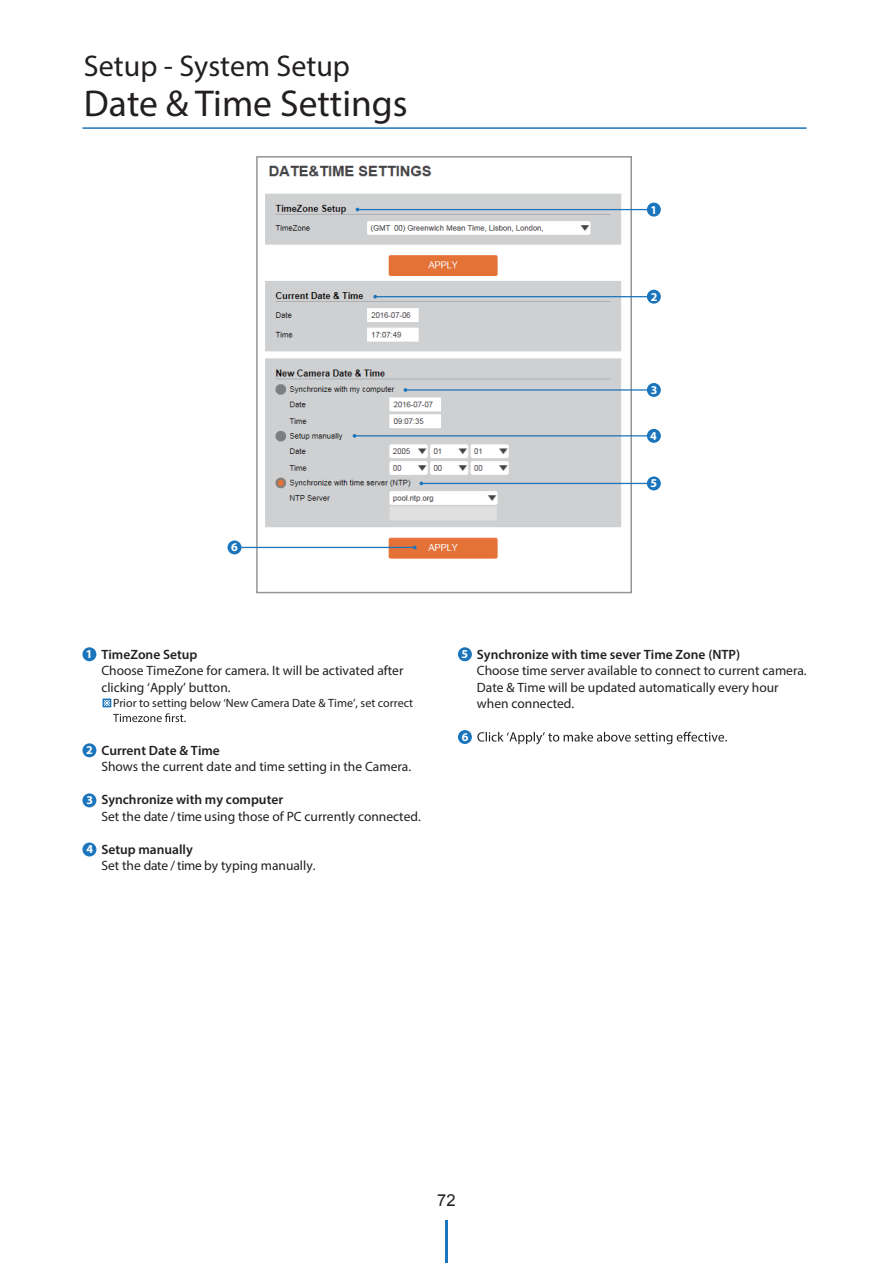
<style>
.page{position:relative;width:893px;height:1263px;background:#fff}
.page>*{position:absolute;margin:0;border:0;box-sizing:border-box;transform-origin:0 0}
.t1{font:37.5px "Myriad Pro";color:#231f20}
.t2{font:30px "Myriad Pro";color:#231f20}
.t3{font:13.5px/16.5px "Myriad Pro";color:#231f20}
.t4{font:600 13.5px "Myriad Pro";color:#231f20}
.t5{font:12px "Myriad Pro";color:#231f20}
.t6{font:700 12px "Myriad Pro";color:#fff}
.s1{font-weight:700;font-size:12px;color:#fff}
.s2{font-weight:600}
</style>
<div class="page">
<hr style="left:445px;top:1220px;width:2px;height:43px;background:#1b75bc">
<hr style="left:82px;top:127px;width:724px;height:2px;background:#1b75bc">
<svg style="left:113px;top:713px;width:73px;height:9px"></svg>
<div style="left:82px;top:647px;width:14px;height:14px;background:#1b75bc;border-radius:50%"></div>
<div style="left:82px;top:743px;width:14px;height:14px;background:#1b75bc;border-radius:50%"></div>
<div style="left:458px;top:647px;width:14px;height:14px;background:#1b75bc;border-radius:50%"></div>
<svg style="left:477px;top:732px;width:250px;height:12px"></svg>
<div style="left:82px;top:793px;width:14px;height:14px;background:#1b75bc;border-radius:50%"></div>
<div style="left:82px;top:843px;width:14px;height:14px;background:#1b75bc;border-radius:50%"></div>
<div style="left:458px;top:730px;width:14px;height:14px;background:#1b75bc;border-radius:50%"></div>
<div style="left:102px;top:699px;width:9px;height:8px;background:#8fbbde"></div>
<svg style="left:103px;top:699px;width:8px;height:8px"></svg>
<img style="left:259px;top:165px;width:370px;height:394px">
<div style="left:256px;top:156px;width:376px;height:437px;border:2px solid #939598"></div>
<hr style="left:356px;top:209px;width:294px;height:1px;background:#1b75bc">
<div style="left:647px;top:203px;width:14px;height:14px;background:#1b75bc;border-radius:50%"></div>
<hr style="left:376px;top:296px;width:275px;height:1px;background:#1b75bc">
<svg style="left:373px;top:295px;width:4px;height:4px"></svg>
<div style="left:647px;top:290px;width:14px;height:14px;background:#1b75bc;border-radius:50%"></div>
<hr style="left:406px;top:389px;width:243px;height:2px;background:#1b75bc">
<div style="left:647px;top:383px;width:14px;height:14px;background:#1b75bc;border-radius:50%"></div>
<hr style="left:356px;top:435px;width:292px;height:1px;background:#1b75bc">
<svg style="left:353px;top:434px;width:3px;height:4px"></svg>
<div style="left:647px;top:429px;width:14px;height:14px;background:#1b75bc;border-radius:50%"></div>
<hr style="left:422px;top:483px;width:225px;height:1px;background:#1b75bc">
<div style="left:647px;top:476px;width:14px;height:14px;background:#1b75bc;border-radius:50%"></div>
<hr style="left:239px;top:547px;width:174px;height:1px;background:#1b75bc">
<svg style="left:413px;top:546px;width:4px;height:3px"></svg>
<div style="left:227px;top:540px;width:14px;height:14px;background:#1b75bc;border-radius:50%"></div>
<h2 class="t2" style="left:84px;top:55px;width:267px">Setup - System Setup</h2>
<h1 class="t1" style="left:84px;top:89px;width:325px">Date &amp; Time Settings</h1>
<p class="t6" style="left:231px;top:540px;width:8px">6</p>
<p class="t6" style="left:86px;top:647px;width:8px">1</p>
<p class="t6" style="left:86px;top:743px;width:8px">2</p>
<p class="t6" style="left:86px;top:793px;width:8px">3</p>
<p class="t6" style="left:86px;top:842px;width:8px">4</p>
<p class="t4" style="left:101px;top:649px;width:97px">TimeZone Setup</p>
<p class="t3" style="left:101px;top:664px;width:303px">Choose TimeZone for camera. It will be activated after clicking ‘Apply’ button.</p>
<p class="t5" style="left:113px;top:698px;width:301px">Prior to setting below ‘New Camera Date &amp; Time’, set correct</p>
<p class="t4" style="left:101px;top:745px;width:120px">Current Date &amp; Time</p>
<p class="t3" style="left:101px;top:760px;width:311px">Shows the current date and time setting in the Camera.</p>
<p class="t4" style="left:101px;top:795px;width:183px">Synchronize with my computer</p>
<p class="t3" style="left:101px;top:809px;width:321px">Set the date / time using those of PC currently connected.</p>
<p class="t4" style="left:101px;top:844px;width:93px">Setup manually</p>
<p class="t3" style="left:101px;top:859px;width:216px">Set the date / time by typing manually.</p>
<p class="t6" style="left:650px;top:202px;width:8px">1</p>
<p class="t6" style="left:651px;top:289px;width:8px">2</p>
<p class="t6" style="left:651px;top:383px;width:8px">3</p>
<p class="t6" style="left:650px;top:429px;width:8px">4</p>
<p class="t6" style="left:650px;top:476px;width:8px">5</p>
<p class="t3" style="left:477px;top:647px;width:331px;text-indent:-16px"><span class="s1">5</span> <span class="s2">Synchronize with time sever Time Zone (NTP)<br></span>Choose time server available to connect to current camera.<br>Date &amp; Time will be updated automatically every hour when connected.</p>
<p class="t6" style="left:462px;top:730px;width:8px">6</p>
</div>
